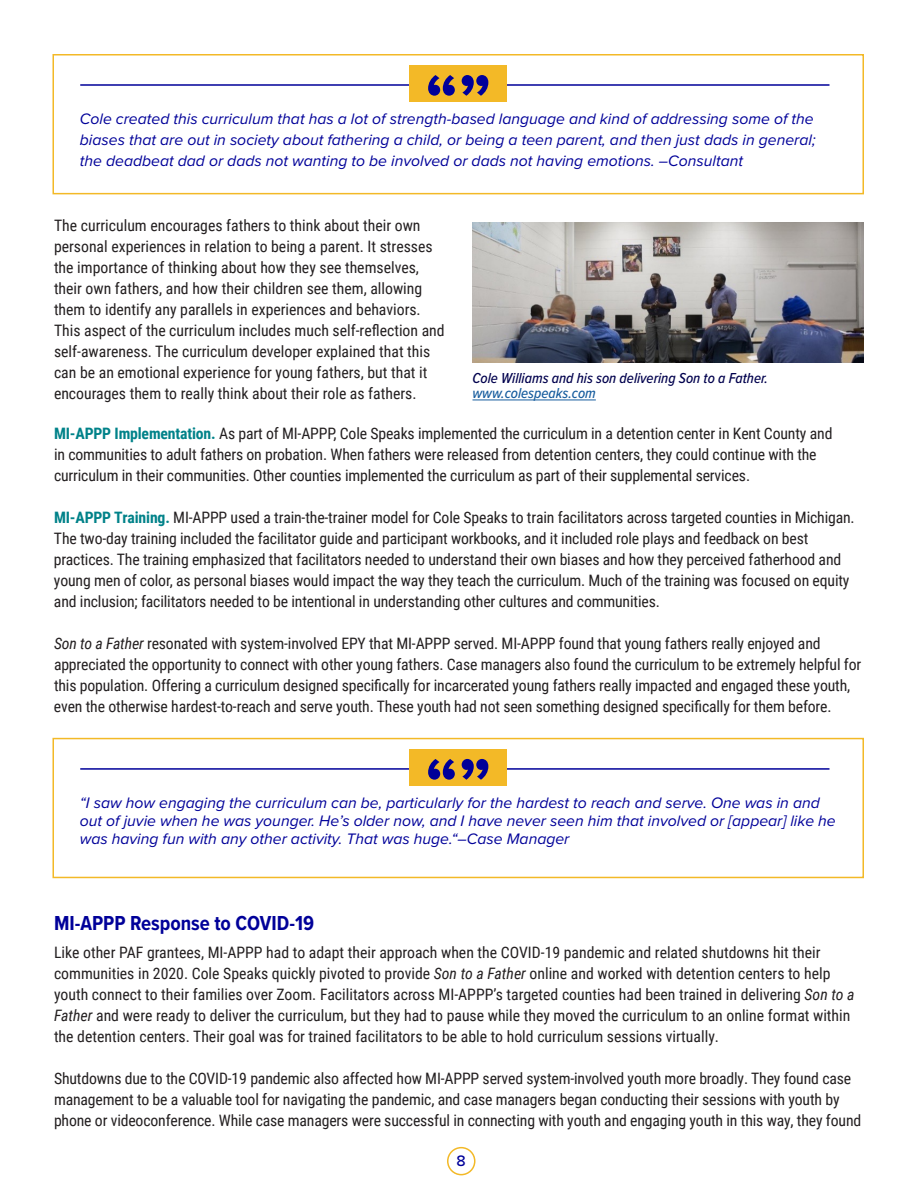
<style>
.page{position:relative;width:918px;height:1188px;background:#fff}
.page>*{position:absolute;margin:0;border:0;box-sizing:border-box;transform-origin:0 0}
.t1{font:700 21px "Proxima Nova Cond";color:#009}
.t2{font:15.75px/21px "Roboto Condensed";letter-spacing:-.01em;color:#231f20}
.t3{font:italic 15.75px/18px "Proxima Nova";color:#009}
.t4{font:500 15.75px "Proxima Nova";color:#009}
.t5{font:italic 500 15px/15px "Proxima Nova Cond";color:#00004d}
.s1{font-weight:700;color:#008289}
.s2{font-style:italic}
.s3{color:#175d9e}
</style>
<div class="page">
<div style="left:447px;top:1147px;width:29px;height:28px;border:2px solid #f3b927;border-radius:50%"></div>
<div style="left:52px;top:738px;width:812px;height:140px;border:2px solid #f3b927"></div>
<hr style="left:80px;top:768px;width:750px;height:2px;background:#009">
<div style="left:410px;top:749px;width:97px;height:37px;background:#f3b927"></div>
<svg style="left:428px;top:759px;width:60px;height:21px"></svg>
<div style="left:52px;top:54px;width:812px;height:140px;border:2px solid #f3b927"></div>
<hr style="left:80px;top:84px;width:750px;height:2px;background:#009">
<div style="left:410px;top:65px;width:97px;height:37px;background:#f3b927"></div>
<svg style="left:428px;top:75px;width:60px;height:21px"></svg>
<img style="left:472px;top:222px;width:392px;height:141px">
<hr style="left:472px;top:399px;width:124px;height:1px;background:#175d9e">
<p class="t3" style="left:80px;top:107px;width:737px;line-height:21px">Cole created this curriculum that has a lot of strength-based language and kind of addressing some of the biases that are out in society about fathering a child, or being a teen parent, and then just dads in general; the deadbeat dad or dads not wanting to be involved or dads not having emotions. –Consultant</p>
<p class="t2" style="left:54px;top:214px;width:392px">The curriculum encourages fathers to think about their own personal experiences in relation to being a parent. It stresses the importance of thinking about how they see themselves, their own fathers, and how their children see them, allowing them to identify any parallels in experiences and behaviors.<br>This aspect of the curriculum includes much self-reflection and self-awareness. The curriculum developer explained that this can be an emotional experience for young fathers, but that it encourages them to really think about their role as fathers.</p>
<p class="t2" style="left:54px;top:422px;width:780px"><span class="s1">MI-APPP Implementation.</span> As part of MI-APPP, Cole Speaks implemented the curriculum in a detention center in Kent County and in communities to adult fathers on probation. When fathers were released from detention centers, they could continue with the curriculum in their communities. Other counties implemented the curriculum as part of their supplemental services.</p>
<p class="t2" style="left:54px;top:506px;width:802px"><span class="s1">MI-APPP Training.</span> MI-APPP used a train-the-trainer model for Cole Speaks to train facilitators across targeted counties in Michigan.<br>The two-day training included the facilitator guide and participant workbooks, and it included role plays and feedback on best practices. The training emphasized that facilitators needed to understand their own biases and how they perceived fatherhood and young men of color, as personal biases would impact the way they teach the curriculum. Much of the training was focused on equity and inclusion; facilitators needed to be intentional in understanding other cultures and communities.</p>
<p class="t2" style="left:54px;top:632px;width:809px"><span class="s2">Son to a Father</span> resonated with system-involved EPY that MI-APPP served. MI-APPP found that young fathers really enjoyed and appreciated the opportunity to connect with other young fathers. Case managers also found the curriculum to be extremely helpful for this population. Offering a curriculum designed specifically for incarcerated young fathers really impacted and engaged these youth, even the otherwise hardest-to-reach and serve youth. These youth had not seen something designed specifically for them before.</p>
<p class="t5" style="left:472px;top:370px;width:297px">Cole Williams and his son delivering Son to a Father. <span class="s3">www.colespeaks.com</span></p>
<p class="t3" style="left:80px;top:793px;width:758px">“I saw how engaging the curriculum can be, particularly for the hardest to reach and serve. One was in and out of juvie when he was younger. He’s older now, and I have never seen him that involved or [appear] like he was having fun with any other activity. That was huge.“–Case Manager</p>
<h2 class="t1" style="left:54px;top:908px;width:262px">MI-APPP Response to COVID-19</h2>
<p class="t2" style="left:54px;top:941px;width:802px">Like other PAF grantees, MI-APPP had to adapt their approach when the COVID-19 pandemic and related shutdowns hit their communities in 2020. Cole Speaks quickly pivoted to provide <span class="s2">Son to a Father</span> online and worked with detention centers to help youth connect to their families over Zoom. Facilitators across MI-APPP’s targeted counties had been trained in delivering <span class="s2">Son to a Father</span> and were ready to deliver the curriculum, but they had to pause while they moved the curriculum to an online format within the detention centers. Their goal was for trained facilitators to be able to hold curriculum sessions virtually.</p>
<p class="t2" style="left:54px;top:1067px;width:809px">Shutdowns due to the COVID-19 pandemic also affected how MI-APPP served system-involved youth more broadly. They found case management to be a valuable tool for navigating the pandemic, and case managers began conducting their sessions with youth by phone or videoconference. While case managers were successful in connecting with youth and engaging youth in this way, they found</p>
<p class="t4" style="left:457px;top:1149px;width:11px">8</p>
</div>
